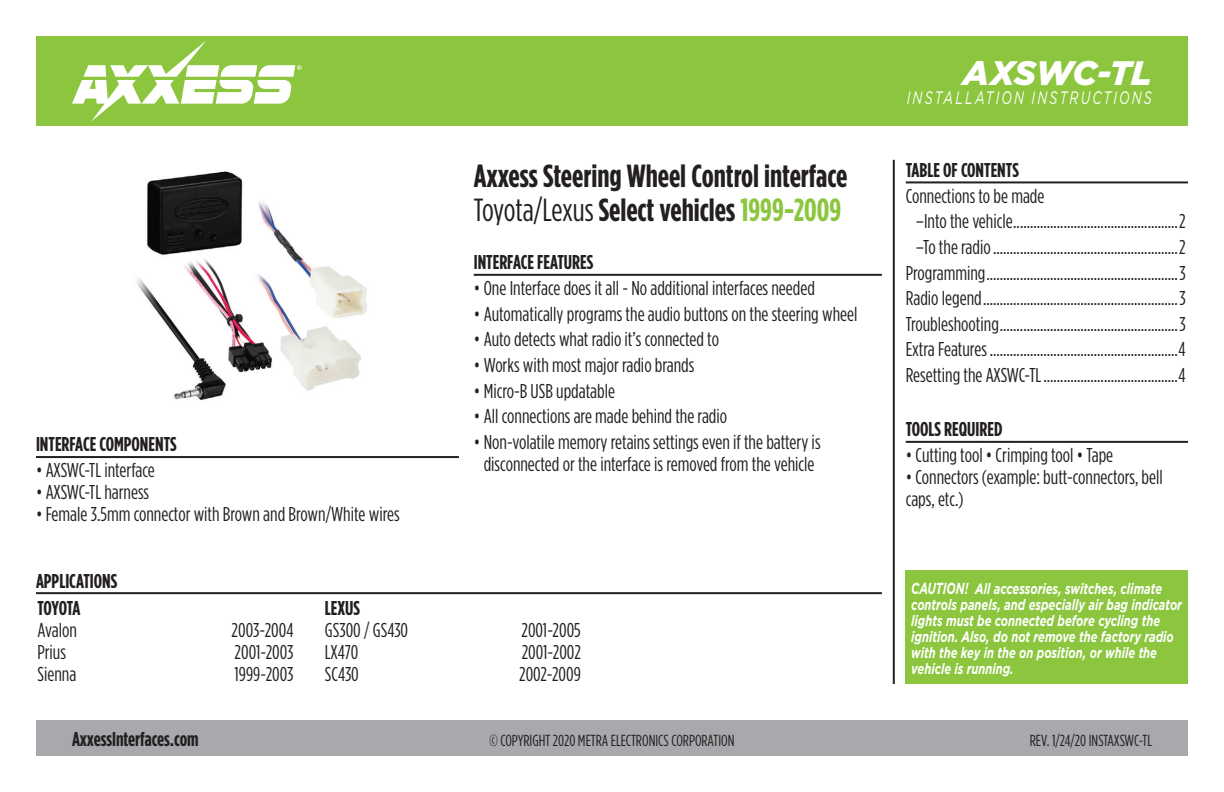
<style>
.page{position:relative;width:1224px;height:792px;background:#fff}
.page>*{position:absolute;margin:0;border:0;box-sizing:border-box;transform-origin:0 0}
.t1{font:italic 900 34px "Gotham";letter-spacing:-.01em;color:#fff}
.t2{font:700 32px/34px "Gotham Condensed";color:#231f20}
.t3{font:20px/22px "Gotham Condensed";color:#231f20}
.t4{font:700 20px "Gotham Condensed";color:#231f20}
.t5{font:italic 18px "Gotham";letter-spacing:.165em;color:#fff;scale:.7 1}
.t6{font:16px "Gotham Condensed";color:#231f20}
.t7{font:italic 700 15px/16px "Gotham";color:#fff;scale:.74 1}
.s1{font-weight:400}
.s2{color:#8bc63e}
.s3{font-size:16px}
</style>
<div class="page">
<div style="left:36px;top:720px;width:1152px;height:36px;background:#a8a9ad"></div>
<hr style="left:893px;top:160px;width:2px;height:524px;background:#231f20">
<div style="left:906px;top:570px;width:282px;height:114px;background:#8bc63e"></div>
<div style="left:36px;top:36px;width:1152px;height:90px;background:#8bc63e"></div>
<svg style="left:72px;top:40px;width:230px;height:82px"></svg>
<hr style="left:474px;top:274px;width:408px;height:2px;background:#231f20">
<hr style="left:36px;top:456px;width:423px;height:2px;background:#231f20">
<hr style="left:906px;top:441px;width:282px;height:2px;background:#231f20">
<hr style="left:906px;top:181px;width:282px;height:2px;background:#231f20">
<hr style="left:36px;top:592px;width:846px;height:2px;background:#231f20">
<img style="left:136px;top:171px;width:231px;height:230px">
<h2 class="t2" style="left:474px;top:158px;width:375px">Axxess Steering Wheel Control interface<br><span class="s1">Toyota/Lexus</span> Select vehicles <span class="s2">1999-2009</span></h2>
<p class="t4" style="left:36px;top:433px;width:142px">INTERFACE COMPONENTS</p>
<p class="t3" style="left:36px;top:459px;width:120px">• AXSWC-TL interface</p>
<p class="t3" style="left:36px;top:481px;width:115px">• AXSWC-TL harness</p>
<p class="t3" style="left:36px;top:503px;width:365px">• Female 3.5mm connector with Brown and Brown/White wires</p>
<p class="t4" style="left:36px;top:569px;width:83px">APPLICATIONS</p>
<p class="t4" style="left:474px;top:250px;width:121px">INTERFACE FEATURES</p>
<p class="t3" style="left:474px;top:277px;width:343px">• One Interface does it all - No additional interfaces needed</p>
<p class="t3" style="left:474px;top:303px;width:385px">• Automatically programs the audio buttons on the steering wheel</p>
<p class="t3" style="left:474px;top:328px;width:247px">• Auto detects what radio it’s connected to</p>
<p class="t3" style="left:474px;top:354px;width:222px">• Works with most major radio brands</p>
<p class="t3" style="left:474px;top:379px;width:143px">• Micro-B USB updatable</p>
<p class="t3" style="left:474px;top:405px;width:255px">• All connections are made behind the radio</p>
<p class="t3" style="left:474px;top:431px;width:348px;text-align:center">• Non-volatile memory retains settings even if the battery is disconnected or the interface is removed from the vehicle</p>
<p class="t4" style="left:37px;top:596px;width:45px">TOYOTA</p>
<p class="t3" style="left:37px;top:618px;width:41px">Avalon</p>
<p class="t3" style="left:232px;top:618px;width:63px">2003-2004</p>
<p class="t3" style="left:37px;top:640px;width:30px">Prius</p>
<p class="t3" style="left:235px;top:640px;width:60px">2001-2003</p>
<p class="t3" style="left:37px;top:662px;width:40px">Sienna</p>
<p class="t3" style="left:235px;top:662px;width:60px">1999-2003</p>
<p class="t4" style="left:325px;top:596px;width:36px">LEXUS</p>
<p class="t3" style="left:325px;top:618px;width:85px">GS300 / GS430</p>
<p class="t3" style="left:522px;top:618px;width:61px">2001-2005</p>
<p class="t3" style="left:325px;top:640px;width:35px">LX470</p>
<p class="t3" style="left:522px;top:640px;width:61px">2001-2002</p>
<p class="t3" style="left:325px;top:662px;width:35px">SC430</p>
<p class="t3" style="left:519px;top:662px;width:63px">2002-2009</p>
<h1 class="t1" style="left:963px;top:53px;width:191px">AXSWC-TL</h1>
<p class="t5" style="left:907px;top:88px;width:352px">INSTALLATION INSTRUCTIONS</p>
<p class="t4" style="left:906px;top:158px;width:115px">TABLE OF CONTENTS</p>
<p class="t3" style="left:906px;top:184px;width:140px">Connections to be made</p>
<p class="t3" style="left:916px;top:210px;width:271px">–Into the vehicle.................................................2</p>
<p class="t3" style="left:916px;top:236px;width:271px">–To the radio.......................................................2</p>
<p class="t3" style="left:906px;top:261px;width:281px">Programming.........................................................3</p>
<p class="t3" style="left:906px;top:287px;width:281px">Radio legend..........................................................3</p>
<p class="t3" style="left:906px;top:312px;width:281px">Troubleshooting.....................................................3</p>
<p class="t3" style="left:906px;top:338px;width:281px">Extra Features ........................................................4</p>
<p class="t3" style="left:906px;top:364px;width:282px">Resetting the AXSWC-TL........................................4</p>
<p class="t4" style="left:906px;top:418px;width:98px">TOOLS REQUIRED</p>
<p class="t3" style="left:906px;top:444px;width:209px">• Cutting tool • Crimping tool • Tape</p>
<p class="t3" style="left:906px;top:466px;width:259px">• Connectors (example: butt-connectors, bell caps, etc.)</p>
<p class="t7" style="left:911px;top:580px;width:367px"><span class="s3">CAUTION!</span> All accessories, switches, climate controls panels, and especially air bag indicator lights must be connected before cycling the ignition. Also, do not remove the factory radio with the key in the on position, or while the vehicle is running.</p>
<p class="t4" style="left:72px;top:728px;width:128px">AxxessInterfaces.com</p>
<p class="t6" style="left:489px;top:732px;width:247px">© COPYRIGHT 2020 METRA ELECTRONICS CORPORATION</p>
<p class="t6" style="left:1030px;top:732px;width:124px">REV. 1/24/20 INSTAXSWC-TL</p>
</div>
